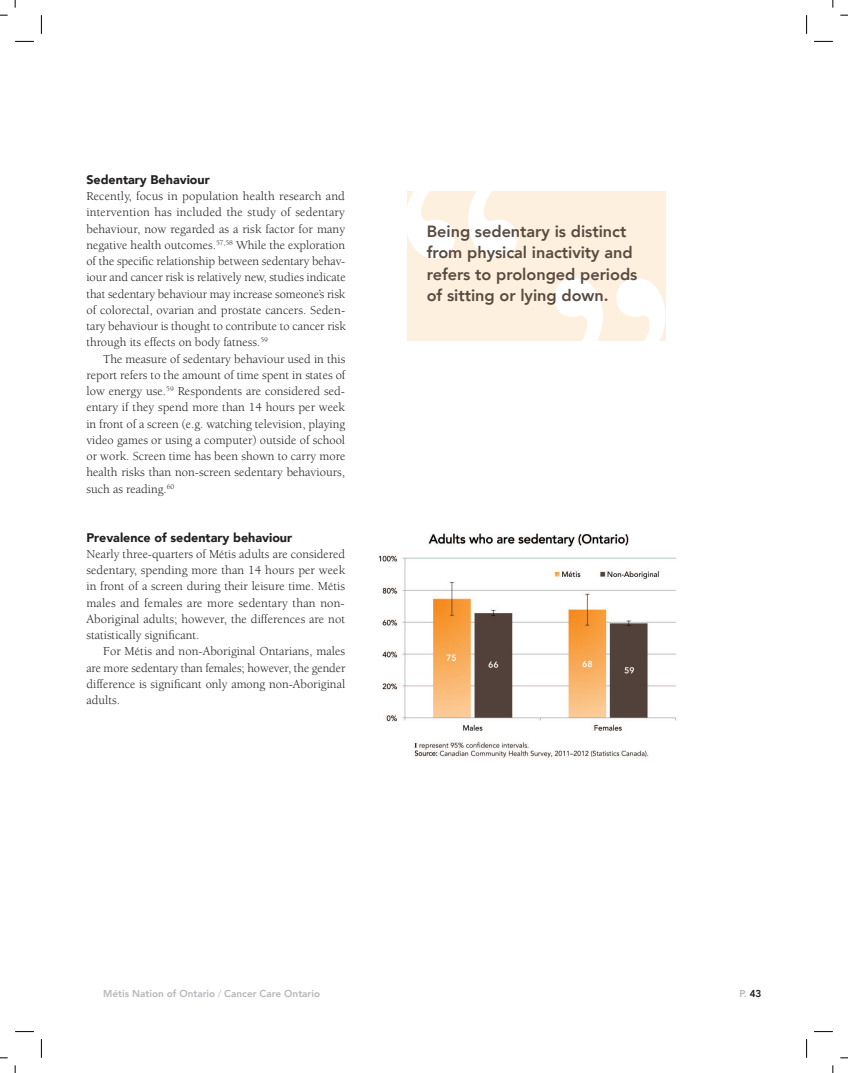
<style>
.page{position:relative;width:848px;height:1073px;background:#fff}
.page>*{position:absolute;margin:0;border:0;box-sizing:border-box;transform-origin:0 0}
.t1{font:800 16.25px/21.2px "Avenir";color:#594a41}
.t2{font:12.5px/16.2px "Berkeley";color:#231f20;text-align:justify}
.t3{font:900 12.5px "Avenir";color:#231f20}
.t4{font:800 10px "Avenir";color:#b6b7bb}
.s1{font-weight:300}
.s2{color:#231f20}
</style>
<div class="page">
<img style="left:378px;top:533px;width:299px;height:225px">
<div style="left:406px;top:192px;width:259px;height:149px;background:#fef0de"></div>
<svg style="left:406px;top:191px;width:111px;height:67px"></svg>
<svg style="left:554px;top:278px;width:111px;height:63px"></svg>
<svg style="left:15px;top:41px;width:19px;height:1px"></svg>
<svg style="left:814px;top:41px;width:19px;height:1px"></svg>
<svg style="left:15px;top:1031px;width:19px;height:1px"></svg>
<svg style="left:814px;top:1031px;width:19px;height:1px"></svg>
<svg style="left:41px;top:15px;width:1px;height:19px"></svg>
<svg style="left:41px;top:1039px;width:1px;height:19px"></svg>
<svg style="left:806px;top:15px;width:1px;height:19px"></svg>
<svg style="left:806px;top:1039px;width:1px;height:19px"></svg>
<svg style="left:0;top:14px;width:8px;height:2px"></svg>
<svg style="left:840px;top:14px;width:8px;height:2px"></svg>
<svg style="left:14px;top:0;width:2px;height:8px"></svg>
<svg style="left:14px;top:1065px;width:2px;height:8px"></svg>
<p class="t3" style="left:86px;top:169px;width:125px">Sedentary Behaviour</p>
<p class="t2" style="left:86px;top:188px;width:261px">Recently, focus in population health research and intervention has included the study of sedentary behaviour, now regarded as a risk factor for many negative health outcomes.<sup>57,58</sup> While the exploration of the specific relationship between sedentary behav&shy;iour and cancer risk is relatively new, studies indicate that sedentary behaviour may increase someone’s risk of colorectal, ovarian and prostate cancers. Seden&shy;tary behaviour is thought to contribute to cancer risk through its effects on body fatness.<sup>59</sup></p>
<p class="t2" style="left:86px;top:351px;width:260px;text-indent:17px">The measure of sedentary behaviour used in this report refers to the amount of time spent in states of low energy use.<sup>59</sup> Respondents are considered sed&shy;entary if they spend more than 14 hours per week in front of a screen (e.g. watching television, playing video games or using a computer) outside of school or work. Screen time has been shown to carry more health risks than non-screen sedentary behaviours, such as reading.<sup>60</sup></p>
<p class="t3" style="left:86px;top:526px;width:207px">Prevalence of sedentary behaviour</p>
<p class="t2" style="left:86px;top:546px;width:260px">Nearly three-quarters of Métis adults are considered sedentary, spending more than 14 hours per week in front of a screen during their leisure time. Métis males and females are more sedentary than non-Aboriginal adults; however, the differences are not statistically significant.</p>
<p class="t2" style="left:86px;top:643px;width:260px;text-indent:17px">For Métis and non-Aboriginal Ontarians, males are more sedentary than females; however, the gender difference is significant only among non-Aboriginal adults.</p>
<h1 class="t1" style="left:427px;top:220px;width:212px">Being sedentary is distinct from physical inactivity and refers to prolonged periods of sitting or lying down.</h1>
<p class="t4" style="left:103px;top:984px;width:218px">Métis Nation of Ontario <span class="s1">/</span> Cancer Care Ontario</p>
<p class="t4" style="left:739px;top:984px;width:24px">P. <span class="s2">43</span></p>
</div>
